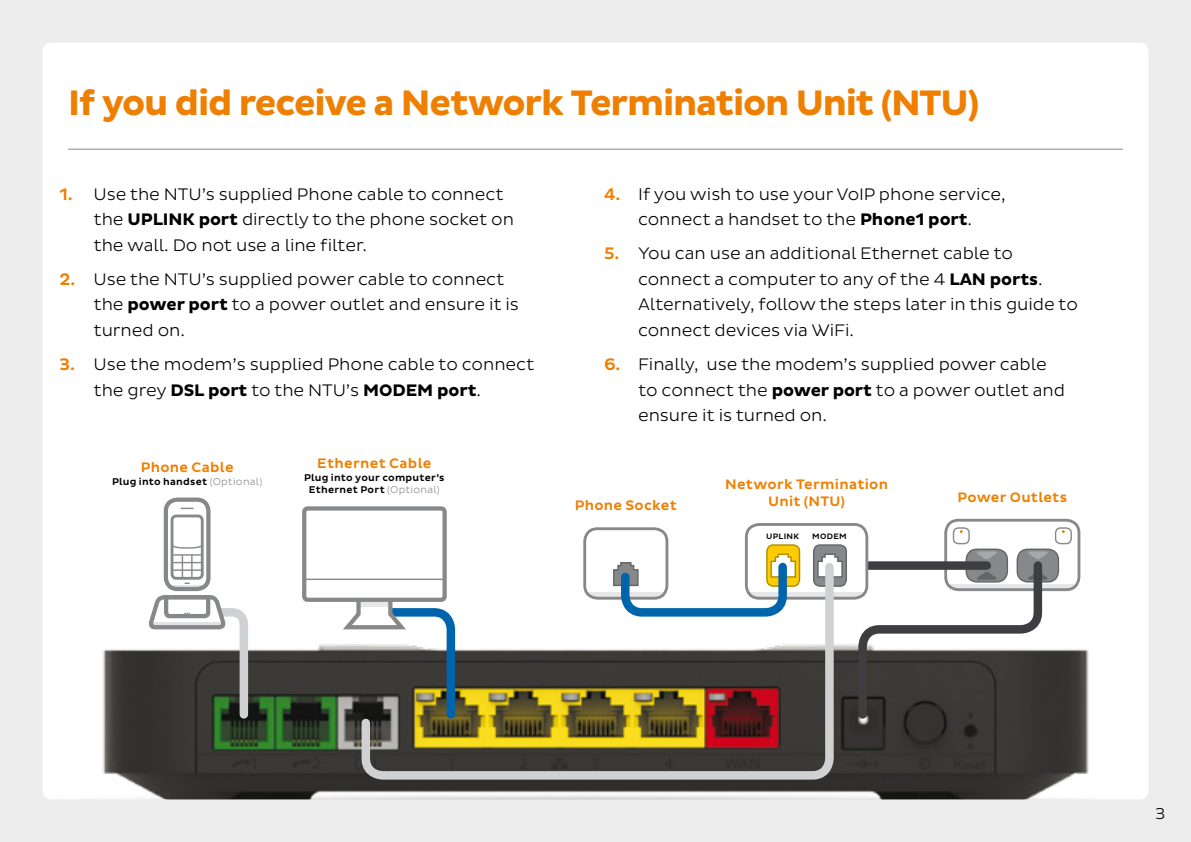
<style>
.page{position:relative;width:1191px;height:842px;background:#eeeded}
.page>*{position:absolute;margin:0;border:0;box-sizing:border-box;transform-origin:0 0}
.t1{font:700 36px "Pluto Sans";letter-spacing:-.035em;color:#ee7f00}
.t2{font:300 17px/25.6px "Pluto Sans";letter-spacing:-.005em;color:#000}
.t3{font:300 16px "Pluto Sans";color:#000}
.t4{font:500 14px "Pluto Sans";letter-spacing:.02em;color:#ee7f00}
.t5{font:500 10px/12.8px "Pluto Sans";letter-spacing:.025em;color:#000;text-align:center}
.t6{font:500 8px "Pluto Sans";letter-spacing:.04em;color:#000}
.s1{font-weight:500;color:#ee7f00}
.s2{font-weight:700}
.s3{font-weight:300;color:#87888a}
</style>
<div class="page">
<div style="left:43px;top:43px;width:1105px;height:756px;background:#fff;border-radius:9px"></div>
<hr style="left:68px;top:149px;width:1055px;height:1px;background:#87888a">
<div style="left:583px;top:527px;width:85px;height:73px;border:3px solid #87888a;border-radius:13px"></div>
<div style="left:944px;top:519px;width:136px;height:72px;border:3px solid #87888a;border-radius:13px"></div>
<div style="left:1054px;top:527px;width:17px;height:17px;border:1px solid #87888a;border-radius:5px"></div>
<div style="left:952px;top:527px;width:17px;height:17px;border:1px solid #87888a;border-radius:5px"></div>
<div style="left:965px;top:549px;width:43px;height:34px;border:1px solid #646567;border-radius:11px"></div>
<div style="left:1017px;top:549px;width:41px;height:33px;background:#87888a;border-radius:11px"></div>
<div style="left:1016px;top:549px;width:43px;height:34px;border:1px solid #646567;border-radius:11px"></div>
<img style="left:43px;top:561px;width:1105px;height:238px">
<svg style="left:338px;top:602px;width:19px;height:121px"></svg>
<div style="left:304px;top:508px;width:140px;height:92px;background:#fff;border-radius:4px"></div>
<div style="left:302px;top:506px;width:145px;height:96px;border:4px solid #87888a;border-radius:4px"></div>
<hr style="left:306px;top:579px;width:137px;height:1px;background:#87888a">
<svg style="left:146px;top:593px;width:106px;height:130px"></svg>
<div style="left:166px;top:500px;width:42px;height:89px;background:#fff;border-radius:11px"></div>
<hr style="left:169px;top:585px;width:36px;height:2px;background:#87888a">
<div style="left:164px;top:497px;width:46px;height:94px;border:4px solid #87888a;border-radius:11px"></div>
<div style="left:171px;top:515px;width:33px;height:65px;border:3px solid #87888a;border-radius:4px"></div>
<hr style="left:173px;top:554px;width:28px;height:2px;background:#87888a">
<svg style="left:171px;top:544px;width:32px;height:5px"></svg>
<svg style="left:173px;top:555px;width:28px;height:29px"></svg>
<svg style="left:181px;top:508px;width:12px;height:1px"></svg>
<svg style="left:854px;top:551px;width:197px;height:172px"></svg>
<div style="left:829px;top:561px;width:157px;height:9px;background:#3e3d40"></div>
<div style="left:746px;top:524px;width:121px;height:74px;background:#fff;border-radius:13px"></div>
<svg style="left:838px;top:592px;width:30px;height:8px"></svg>
<div style="left:745px;top:523px;width:123px;height:77px;border:3px solid #87888a;border-radius:13px"></div>
<div style="left:813px;top:545px;width:33px;height:41px;background:#87888a;border-radius:6px"></div>
<div style="left:813px;top:544px;width:34px;height:43px;border:1px solid #646567;border-radius:6px"></div>
<svg style="left:821px;top:553px;width:22px;height:25px"></svg>
<div style="left:767px;top:545px;width:32px;height:41px;background:#fecc00;border-radius:6px"></div>
<div style="left:766px;top:544px;width:34px;height:43px;border:1px solid #af8e00;border-radius:6px"></div>
<svg style="left:664px;top:553px;width:128px;height:5px"></svg>
<svg style="left:357px;top:558px;width:481px;height:226px"></svg>
<h1 class="t1" style="left:68px;top:82px;width:912px">If you did receive a Network Termination Unit (NTU)</h1>
<p class="t2" style="left:94px;top:181px;width:422px;text-indent:-34px"><span class="s1">1.</span> Use the NTU’s supplied Phone cable to connect the <span class="s2">UPLINK port</span> directly to the phone socket on the wall. Do not use a line filter.</p>
<p class="t2" style="left:94px;top:266px;width:427px;text-indent:-34px"><span class="s1">2.</span> Use the NTU’s supplied power cable to connect the <span class="s2">power port</span> to a power outlet and ensure it is turned on.</p>
<p class="t2" style="left:94px;top:352px;width:442px;text-indent:-34px"><span class="s1">3.</span> Use the modem’s supplied Phone cable to connect the grey <span class="s2">DSL port</span> to the NTU’s <span class="s2">MODEM port</span>.</p>
<p class="t4" style="left:141px;top:459px;width:94px">Phone Cable</p>
<p class="t5" style="left:112px;top:475px;width:152px">Plug into handset <span class="s3">(Optional)</span></p>
<p class="t4" style="left:317px;top:455px;width:115px">Ethernet Cable</p>
<p class="t5" style="left:304px;top:471px;width:142px">Plug into your computer’s<br>Ethernet Port <span class="s3">(Optional)</span></p>
<p class="t2" style="left:604px;top:181px;width:403px;text-align:center"><span class="s1">4.</span> If you wish to use your VoIP phone service, connect a handset to the <span class="s2">Phone1 port</span>.</p>
<p class="t2" style="left:638px;top:241px;width:441px;text-indent:-34px"><span class="s1">5.</span> You can use an additional Ethernet cable to connect a computer to any of the 4 <span class="s2">LAN ports</span>.<br>Alternatively, follow the steps later in this guide to connect devices via WiFi.</p>
<p class="t2" style="left:638px;top:352px;width:428px;text-indent:-34px"><span class="s1">6.</span> Finally, use the modem’s supplied power cable to connect the <span class="s2">power port</span> to a power outlet and ensure it is turned on.</p>
<p class="t4" style="left:725px;top:476px;width:164px">Network Termination</p>
<p class="t4" style="left:575px;top:498px;width:104px">Phone Socket</p>
<p class="t4" style="left:768px;top:493px;width:78px">Unit (NTU)</p>
<p class="t6" style="left:766px;top:531px;width:35px">UPLINK</p>
<p class="t6" style="left:812px;top:531px;width:36px">MODEM</p>
<p class="t4" style="left:957px;top:489px;width:111px">Power Outlets</p>
<p class="t3" style="left:1155px;top:805px;width:12px">3</p>
</div>
